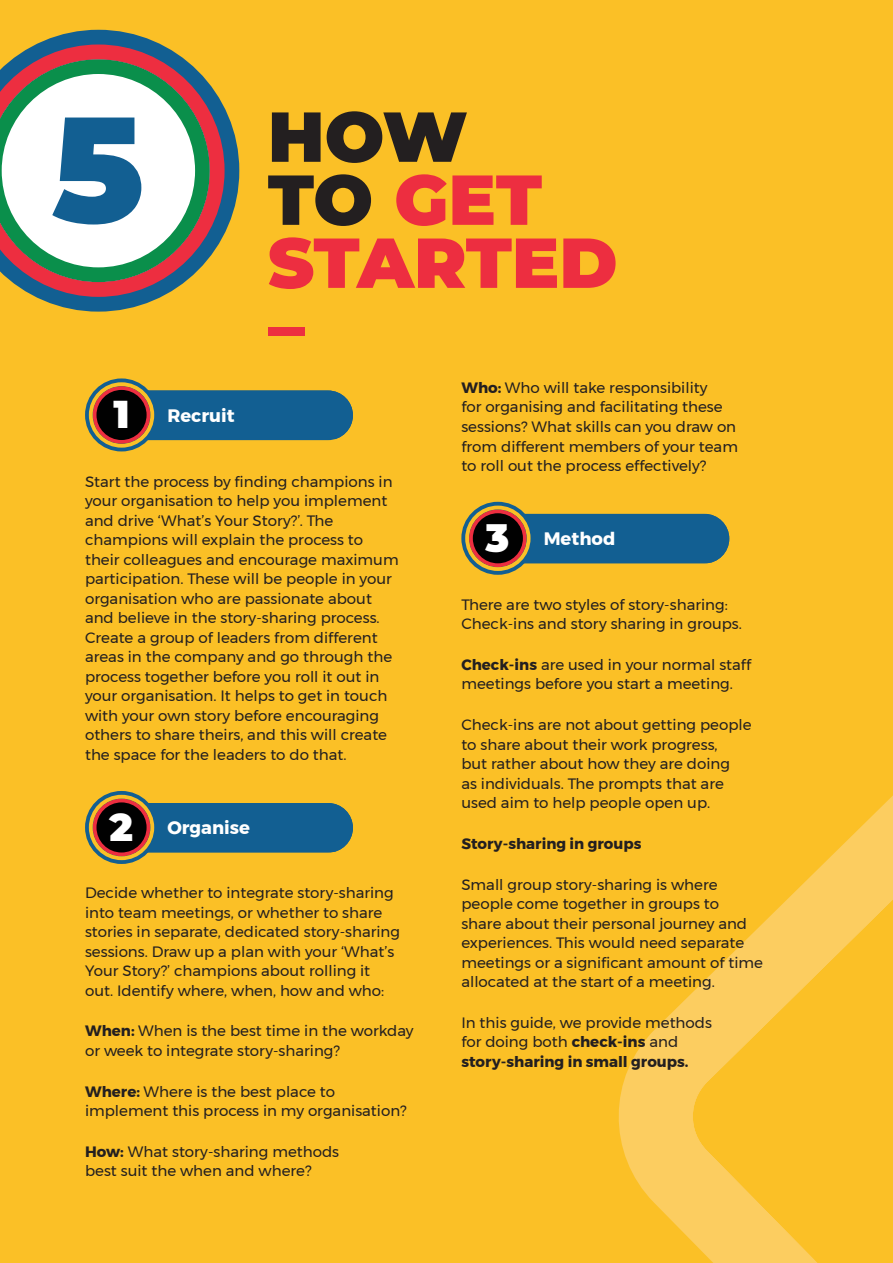
<style>
.page{position:relative;width:893px;height:1263px;background:#fbc026}
.page>*{position:absolute;margin:0;border:0;box-sizing:border-box;transform-origin:0 0}
.t1{font:900 149.4px "Montserrat";color:#125f92}
.t2{font:900 70.5px/63px "Montserrat";color:#ed2e40}
.t3{font:700 18px "Montserrat";color:#fff}
.t4{font:15px/19.5px "Montserrat";color:#231f20}
.t5{font:700 15px "Montserrat";color:#231f20}
.s1{color:#231f20}
.s2{font-weight:900;font-size:38.7px}
.s3{font-weight:700}
</style>
<div class="page">
<svg style="left:618px;top:1054px;width:18px;height:125px;fill:#fccd60"></svg>
<svg style="left:636px;top:1022px;width:27px;height:190px;fill:#fccd60"></svg>
<svg style="left:663px;top:795px;width:230px;height:468px"></svg>
<div style="left:268px;top:327px;width:36px;height:9px;background:#ed2e40"></div>
<svg style="left:35px;top:30px;width:204px;height:282px"></svg>
<svg style="left:0;top:45px;width:225px;height:252px;background:#bcb8ab"></svg>
<div style="left:121px;top:390px;width:232px;height:49px;background:#125f92;border-radius:25px"></div>
<div style="left:121px;top:390px;width:232px;height:50px;border:2px solid #125f92;border-radius:24px"></div>
<div style="left:93px;top:386px;width:57px;height:58px;background:#010101;border-radius:50%"></div>
<div style="left:93px;top:386px;width:57px;height:58px;border:4px solid #ed2e40;border-radius:50%"></div>
<div style="left:85px;top:378px;width:73px;height:73px;border:8px solid #125f92;border-radius:50%"></div>
<div style="left:89px;top:382px;width:65px;height:66px;border:4px solid #fbc026;border-radius:50%"></div>
<div style="left:121px;top:803px;width:232px;height:49px;background:#125f92;border-radius:25px"></div>
<div style="left:121px;top:803px;width:232px;height:50px;border:2px solid #125f92;border-radius:24px"></div>
<div style="left:93px;top:799px;width:57px;height:57px;background:#010101;border-radius:50%"></div>
<div style="left:93px;top:799px;width:57px;height:57px;border:4px solid #ed2e40;border-radius:50%"></div>
<div style="left:85px;top:791px;width:73px;height:73px;border:8px solid #125f92;border-radius:50%"></div>
<div style="left:89px;top:795px;width:65px;height:65px;border:4px solid #fbc026;border-radius:50%"></div>
<div style="left:498px;top:514px;width:231px;height:49px;background:#125f92;border-radius:25px"></div>
<div style="left:498px;top:514px;width:231px;height:49px;border:2px solid #125f92;border-radius:24px"></div>
<div style="left:469px;top:509px;width:58px;height:58px;background:#010101;border-radius:50%"></div>
<div style="left:469px;top:509px;width:58px;height:58px;border:4px solid #ed2e40;border-radius:50%"></div>
<div style="left:461px;top:502px;width:73px;height:73px;border:8px solid #125f92;border-radius:50%"></div>
<div style="left:465px;top:506px;width:66px;height:65px;border:4px solid #fbc026;border-radius:50%"></div>
<h1 class="t1" style="left:52px;top:57px;width:94px">5</h1>
<h2 class="t2" style="left:268px;top:101px;width:351px"><span class="s1">HOW<br>TO</span> GET<br>STARTED</h2>
<p class="t3" style="left:113px;top:401px;width:123px"><span class="s2">1</span> Recruit</p>
<p class="t4" style="left:85px;top:471px;width:315px">Start the process by finding champions in your organisation to help you implement and drive ‘What’s Your Story?’. The champions will explain the process to their colleagues and encourage maximum participation. These will be people in your organisation who are passionate about and believe in the story-sharing process.<br>Create a group of leaders from different areas in the company and go through the process together before you roll it out in your organisation. It helps to get in touch with your own story before encouraging others to share theirs, and this will create the space for the leaders to do that.</p>
<p class="t3" style="left:109px;top:813px;width:142px"><span class="s2">2</span> Organise</p>
<p class="t4" style="left:85px;top:883px;width:317px">Decide whether to integrate story-sharing into team meetings, or whether to share stories in separate, dedicated story-sharing sessions. Draw up a plan with your ‘What’s Your Story?’ champions about rolling it out. Identify where, when, how and who:</p>
<p class="t4" style="left:85px;top:1021px;width:330px"><span class="s3">When:</span> When is the best time in the workday or week to integrate story-sharing?</p>
<p class="t4" style="left:85px;top:1081px;width:323px"><span class="s3">Where:</span> Where is the best place to implement this process in my organisation?</p>
<p class="t4" style="left:85px;top:1142px;width:256px"><span class="s3">How:</span> What story-sharing methods best suit the when and where?</p>
<p class="t4" style="left:461px;top:378px;width:278px"><span class="s3">Who:</span> Who will take responsibility<br>for organising and facilitating these sessions? What skills can you draw on from different members of your team to roll out the process effectively?</p>
<p class="t3" style="left:486px;top:524px;width:131px"><span class="s2">3</span> Method</p>
<p class="t4" style="left:461px;top:594px;width:282px">There are two styles of story-sharing:<br>Check-ins and story sharing in groups.</p>
<p class="t4" style="left:461px;top:655px;width:291px"><span class="s3">Check-ins</span> are used in your normal staff meetings before you start a meeting.</p>
<p class="t4" style="left:461px;top:715px;width:292px">Check-ins are not about getting people to share about their work progress,<br>but rather about how they are doing<br>as individuals. The prompts that are used aim to help people open up.</p>
<p class="t5" style="left:461px;top:831px;width:182px">Story-sharing in groups</p>
<p class="t4" style="left:461px;top:874px;width:303px">Small group story-sharing is where people come together in groups to<br>share about their personal journey and experiences. This would need separate meetings or a significant amount of time allocated at the start of a meeting.</p>
<p class="t4" style="left:461px;top:1013px;width:252px">In this guide, we provide methods for doing both <span class="s3">check-ins</span> and <span class="s3">story-sharing in small groups.</span></p>
</div>
